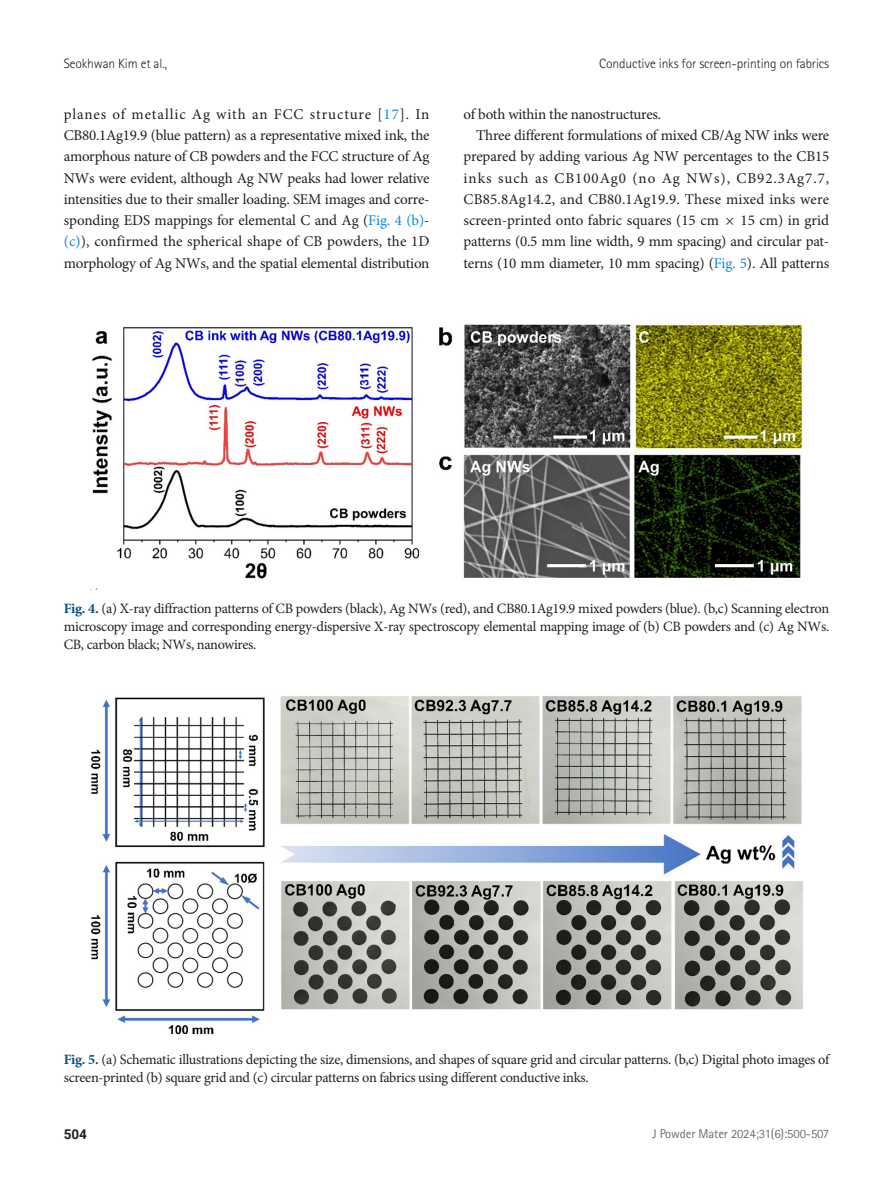
<style>
.page{position:relative;width:893px;height:1191px;background:#fff}
.page>*{position:absolute;margin:0;border:0;box-sizing:border-box;transform-origin:0 0}
.body_eng{font:15px/21.3px "Minion Pro";letter-spacing:-.015em;color:#231f20;text-align:justify}
.fig-caption{font:14.25px/18px "Minion Pro";letter-spacing:-.02em;color:#231f20;text-align:justify}
.t1{font:300 13.5px "Rotis Sans Serif Std";letter-spacing:-.01em;color:#231f20}
.t2{font:700 13.5px "Roboto";color:#231f20}
.t3{font:12.75px "Rotis Sans Serif Std";letter-spacing:-.01em;color:#6c6d70}
.s1{color:#0b88de}
.s2{font-weight:700;color:#084e82}
</style>
<div class="page">
<img style="left:90px;top:324px;width:714px;height:266px">
<img style="left:90px;top:696px;width:713px;height:339px">
<p class="t1" style="left:64px;top:56px;width:105px">Seokhwan Kim et al.,</p>
<p class="t1" style="left:599px;top:56px;width:231px">Conductive inks for screen-printing on fabrics</p>
<p class="body_eng" style="left:64px;top:103px;width:367px">planes of metallic Ag with an FCC structure [<span class="s1">17</span>]. In CB80.1Ag19.9 (blue pattern) as a representative mixed ink, the amorphous nature of CB powders and the FCC structure of Ag NWs were evident, although Ag NW peaks had lower relative intensities due to their smaller loading. SEM images and corre&shy;sponding EDS mappings for elemental C and Ag (<span class="s1">Fig. 4 (b)</span>- <span class="s1">(c)</span>), confirmed the spherical shape of CB powders, the 1D morphology of Ag NWs, and the spatial elemental distribution</p>
<p class="body_eng" style="left:463px;top:103px;width:199px">of both within the nanostructures.</p>
<p class="body_eng" style="left:463px;top:125px;width:367px;text-indent:13px">Three different formulations of mixed CB/Ag NW inks were prepared by adding various Ag NW percentages to the CB15 inks such as CB100Ag0 (no Ag NWs), CB92.3Ag7.7, CB85.8Ag14.2, and CB80.1Ag19.9. These mixed inks were screen-printed onto fabric squares (15 cm × 15 cm) in grid patterns (0.5 mm line width, 9 mm spacing) and circular pat&shy;terns (10 mm diameter, 10 mm spacing) (<span class="s1">Fig. 5</span>). All patterns</p>
<p class="fig-caption" style="left:64px;top:599px;width:767px"><span class="s2">Fig. 4.</span> (a) X-ray diffraction patterns of CB powders (black), Ag NWs (red), and CB80.1Ag19.9 mixed powders (blue). (b,c) Scanning electron microscopy image and corresponding energy-dispersive X-ray spectroscopy elemental mapping image of (b) CB powders and (c) Ag NWs.<br>CB, carbon black; NWs, nanowires.</p>
<p class="fig-caption" style="left:64px;top:1050px;width:767px"><span class="s2">Fig. 5.</span> (a) Schematic illustrations depicting the size, dimensions, and shapes of square grid and circular patterns. (b,c) Digital photo images of screen-printed (b) square grid and (c) circular patterns on fabrics using different conductive inks.</p>
<p class="t2" style="left:64px;top:1124px;width:25px">504</p>
<p class="t3" style="left:652px;top:1125px;width:178px">J Powder Mater 2024;31(6):500-507</p>
</div>
